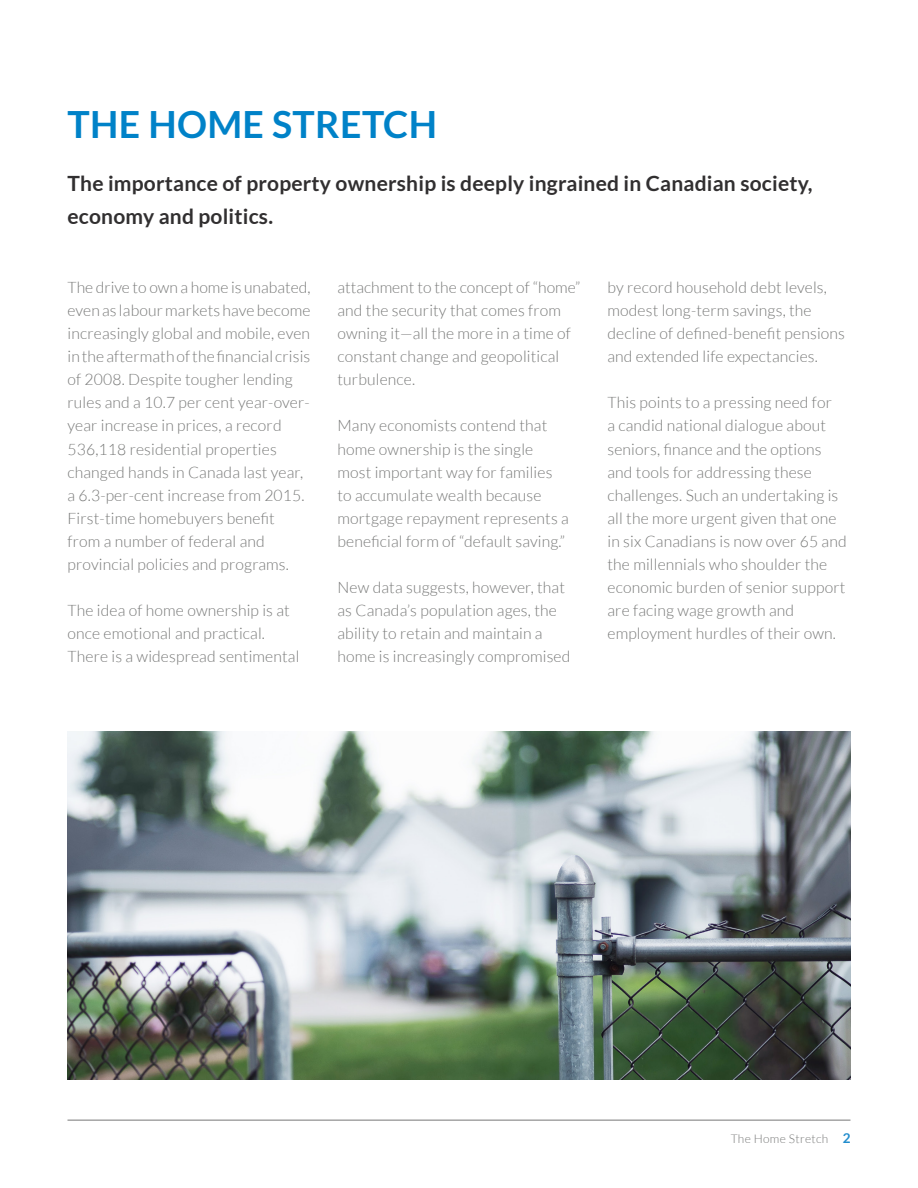
<style>
.page{position:relative;width:918px;height:1188px;background:#fff}
.page>*{position:absolute;margin:0;border:0;box-sizing:border-box;transform-origin:0 0}
.t1{font:700 37.5px "Lato";letter-spacing:.01em;color:#0082c8}
.t2{font:700 21px/33px "Lato";letter-spacing:.01em;color:#312f30}
.t3{font:300 15.75px/23.1px "Lato";letter-spacing:.01em;color:#777877}
.t4{font:700 13.5px "Lato";color:#228dcd}
.t5{font:300 12px "Lato";letter-spacing:.025em;color:#777877}
</style>
<div class="page">
<hr style="left:68px;top:1120px;width:782px;height:1px;background:#777">
<img style="left:68px;top:731px;width:782px;height:349px">
<p class="t1" style="left:68px;top:103px;width:371px">THE HOME STRETCH</p>
<p class="t2" style="left:68px;top:166px;width:747px">The importance of property ownership is deeply ingrained in Canadian society, economy and politics.</p>
<p class="t3" style="left:68px;top:276px;width:244px">The drive to own a home is unabated,</p>
<p class="t3" style="left:68px;top:299px;width:244px">even as labour markets have become</p>
<p class="t3" style="left:68px;top:322px;width:244px">increasingly global and mobile, even</p>
<p class="t3" style="left:68px;top:345px;width:244px">in the aftermath of the financial crisis</p>
<p class="t3" style="left:68px;top:368px;width:244px">of 2008. Despite tougher lending rules and a 10.7 per cent year-over&shy;year increase in prices, a record 536,118 residential properties changed hands in Canada last year, a 6.3-per-cent increase from 2015.<br>First-time homebuyers benefit from a number of federal and provincial policies and programs.</p>
<p class="t3" style="left:68px;top:599px;width:224px">The idea of home ownership is at once emotional and practical.</p>
<p class="t3" style="left:68px;top:645px;width:233px">There is a widespread sentimental</p>
<p class="t3" style="left:338px;top:276px;width:244px">attachment to the concept of “home” and the security that comes from owning it—all the more in a time of constant change and geopolitical turbulence.</p>
<p class="t3" style="left:338px;top:414px;width:233px">Many economists contend that home ownership is the single most important way for families to accumulate wealth because mortgage repayment represents a beneficial form of “default saving.”</p>
<p class="t3" style="left:338px;top:576px;width:234px">New data suggests, however, that as Canada’s population ages, the ability to retain and maintain a home is increasingly compromised</p>
<p class="t3" style="left:608px;top:276px;width:239px">by record household debt levels, modest long-term savings, the decline of defined-benefit pensions and extended life expectancies.</p>
<p class="t3" style="left:608px;top:391px;width:232px">This points to a pressing need for a candid national dialogue about seniors, finance and the options and tools for addressing these challenges. Such an undertaking is all the more urgent given that one</p>
<p class="t3" style="left:608px;top:530px;width:241px">in six Canadians is now over 65 and</p>
<p class="t3" style="left:608px;top:553px;width:221px">the millennials who shoulder the</p>
<p class="t3" style="left:608px;top:576px;width:239px">economic burden of senior support</p>
<p class="t3" style="left:608px;top:599px;width:230px">are facing wage growth and employment hurdles of their own.</p>
<p class="t5" style="left:731px;top:1132px;width:99px">The Home Stretch</p>
<p class="t4" style="left:843px;top:1131px;width:9px">2</p>
</div>
